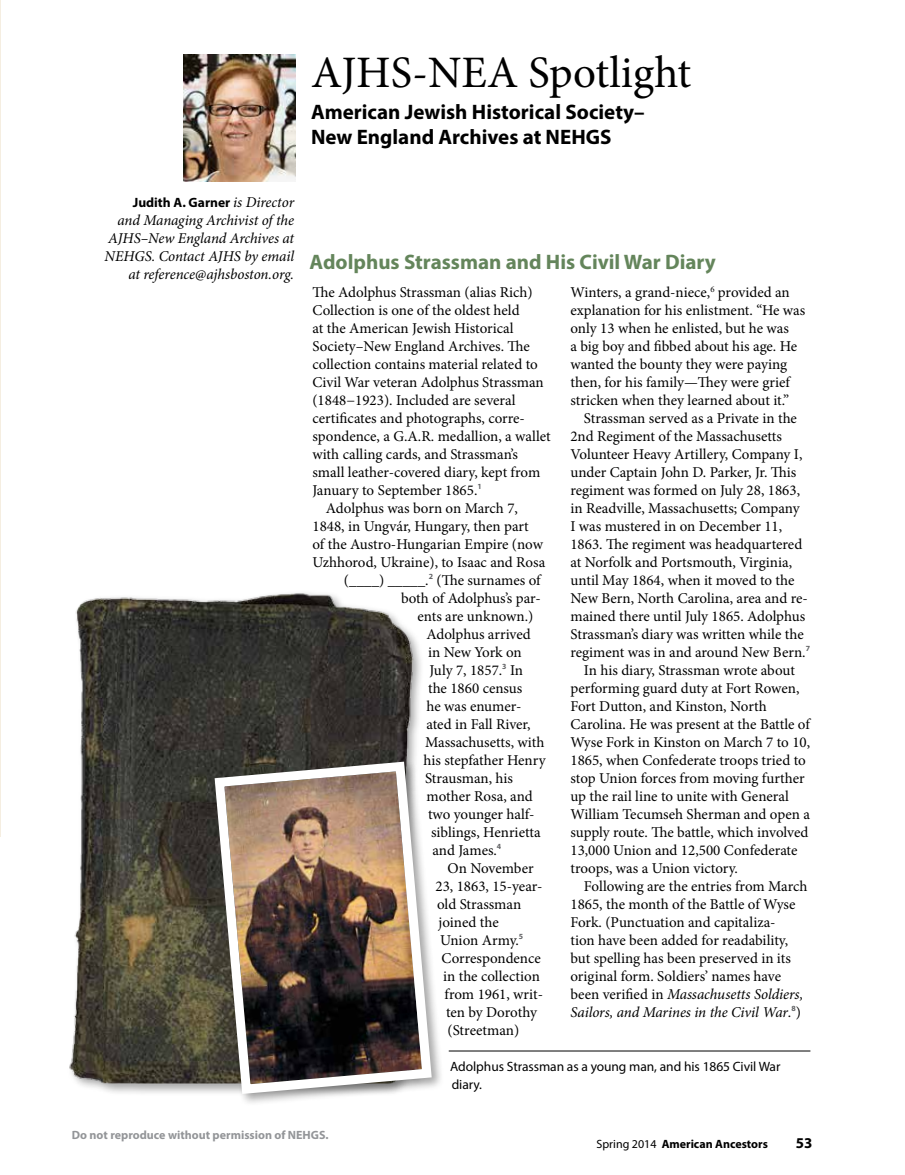
<style>
.page{position:relative;width:905px;height:1175px;background:#fff}
.page>*{position:absolute;margin:0;border:0;box-sizing:border-box;transform-origin:0 0}
.t1{font:45px "Minion Pro";color:#000}
.t2{font:700 21px/25.2px "Myriad Pro";color:#000}
.t3{font:700 21px "Myriad Pro";color:#64855b}
.t4{font:15px/18px "Minion Pro";letter-spacing:-.005em;color:#000}
.t5{font:italic 15px/18px "Minion Pro";letter-spacing:-.005em;color:#000;text-align:right}
.t6{font:700 15px "Myriad Pro";color:#000}
.t7{font:13.5px/18px "Myriad Pro";letter-spacing:-.005em;color:#000}
.t8{font:700 13.5px "Myriad Pro";color:#000}
.t9{font:700 12px "Myriad Pro";color:#939598}
.t10{font:700 12px "Myriad Pro";color:#000}
.s1{font-family:"Minion Pro";font-weight:400;font-style:italic;font-size:15px}
.s2{font-style:normal}
.s3{font-weight:400}
</style>
<div class="page">
<hr style="left:0;top:0;width:1px;height:1174px;background:#f5eee1">
<div style="left:0;top:837px;width:94px;height:337px;background:#fff"></div>
<img style="left:69px;top:593px;width:352px;height:490px">
<img style="left:184px;top:54px;width:112px;height:127px">
<div style="left:212px;top:758px;width:232px;height:348px;background:#000;opacity:.35"></div>
<img style="left:210px;top:756px;width:226px;height:342px">
<hr style="left:448px;top:1050px;width:362px;height:1px;background:#000">
<h1 class="t1" style="left:311px;top:42px;width:382px">AJHS-NEA Spotlight</h1>
<h2 class="t2" style="left:311px;top:98px;width:335px">American Jewish Historical Society–<br>New England Archives at NEHGS</h2>
<p class="t8" style="left:133px;top:194px;width:163px">Judith A. Garner <span class="s1">is Director</span></p>
<p class="t5" style="left:104px;top:211px;width:192px">and Managing Archivist of the<br>AJHS–New England Archives at<br>NEHGS. Contact AJHS by email at reference@ajhsboston.org.</p>
<h2 class="t3" style="left:309px;top:248px;width:408px">Adolphus Strassman and His Civil War Diary</h2>
<p class="t4" style="left:312px;top:283px;width:222px">The Adolphus Strassman (alias Rich)</p>
<p class="t4" style="left:312px;top:301px;width:209px">Collection is one of the oldest held</p>
<p class="t4" style="left:312px;top:319px;width:203px">at the American Jewish Historical</p>
<p class="t4" style="left:312px;top:337px;width:219px">Society–New England Archives. The</p>
<p class="t4" style="left:312px;top:355px;width:227px">collection contains material related to</p>
<p class="t4" style="left:312px;top:373px;width:233px">Civil War veteran Adolphus Strassman</p>
<p class="t4" style="left:312px;top:391px;width:204px">(1848−1923). Included are several</p>
<p class="t4" style="left:312px;top:409px;width:214px">certificates and photographs, corre-</p>
<p class="t4" style="left:312px;top:427px;width:240px">spondence, a G.A.R. medallion, a wallet</p>
<p class="t4" style="left:312px;top:445px;width:207px">with calling cards, and Strassman’s</p>
<p class="t4" style="left:312px;top:463px;width:229px">small leather-covered diary, kept from</p>
<p class="t4" style="left:312px;top:481px;width:171px">January to September 1865.<sup>1</sup></p>
<p class="t4" style="left:326px;top:499px;width:193px">Adolphus was born on March 7,</p>
<p class="t4" style="left:312px;top:517px;width:218px">1848, in Ungvár, Hungary, then part</p>
<p class="t4" style="left:312px;top:535px;width:232px">of the Austro-Hungarian Empire (now</p>
<p class="t4" style="left:312px;top:553px;width:234px">Uzhhorod, Ukraine), to Isaac and Rosa</p>
<p class="t4" style="left:344px;top:571px;width:198px">(____) _____.<sup>2</sup> (The surnames of</p>
<p class="t4" style="left:401px;top:589px;width:141px">both of Adolphus’s par-</p>
<p class="t4" style="left:417px;top:607px;width:117px">ents are unknown.)</p>
<p class="t4" style="left:426px;top:625px;width:106px">Adolphus arrived</p>
<p class="t4" style="left:428px;top:643px;width:95px">in New York on</p>
<p class="t4" style="left:429px;top:661px;width:95px">July 7, 1857.<sup>3</sup> In</p>
<p class="t4" style="left:428px;top:679px;width:96px">the 1860 census</p>
<p class="t4" style="left:426px;top:697px;width:96px">he was enumer-</p>
<p class="t4" style="left:426px;top:715px;width:106px">ated in Fall River,</p>
<p class="t4" style="left:425px;top:733px;width:121px">Massachusetts, with</p>
<p class="t4" style="left:423px;top:751px;width:124px">his stepfather Henry</p>
<p class="t4" style="left:425px;top:769px;width:90px">Strausman, his</p>
<p class="t4" style="left:426px;top:787px;width:108px">mother Rosa, and</p>
<p class="t4" style="left:428px;top:805px;width:108px">two younger half-</p>
<p class="t4" style="left:431px;top:823px;width:111px">siblings, Henrietta</p>
<p class="t4" style="left:432px;top:841px;width:70px">and James.<sup>4</sup></p>
<p class="t4" style="left:447px;top:859px;width:88px">On November</p>
<p class="t4" style="left:435px;top:877px;width:108px">23, 1863, 15-year-</p>
<p class="t4" style="left:437px;top:895px;width:86px">old Strassman</p>
<p class="t4" style="left:438px;top:913px;width:62px">joined the</p>
<p class="t4" style="left:440px;top:931px;width:85px">Union Army.<sup>5</sup></p>
<p class="t4" style="left:441px;top:949px;width:101px">Correspondence</p>
<p class="t4" style="left:443px;top:967px;width:98px">in the collection</p>
<p class="t4" style="left:444px;top:985px;width:100px">from 1961, writ-</p>
<p class="t4" style="left:446px;top:1003px;width:93px">ten by Dorothy</p>
<p class="t4" style="left:447px;top:1021px;width:73px">(Streetman)</p>
<p class="t4" style="left:570px;top:283px;width:236px">Winters, a grand-niece,<sup>6</sup> provided an explanation for his enlistment. “He was only 13 when he enlisted, but he was<br>a big boy and fibbed about his age. He wanted the bounty they were paying then, for his family—They were grief stricken when they learned about it.”</p>
<p class="t4" style="left:584px;top:409px;width:214px">Strassman served as a Private in the</p>
<p class="t4" style="left:570px;top:427px;width:213px">2nd Regiment of the Massachusetts</p>
<p class="t4" style="left:570px;top:445px;width:233px">Volunteer Heavy Artillery, Company I,</p>
<p class="t4" style="left:570px;top:463px;width:227px">under Captain John D. Parker, Jr. This</p>
<p class="t4" style="left:570px;top:481px;width:231px">regiment was formed on July 28, 1863,</p>
<p class="t4" style="left:570px;top:499px;width:231px">in Readville, Massachusetts; Company</p>
<p class="t4" style="left:570px;top:517px;width:213px">I was mustered in on December 11,</p>
<p class="t4" style="left:570px;top:535px;width:233px">1863. The regiment was headquartered</p>
<p class="t4" style="left:570px;top:553px;width:223px">at Norfolk and Portsmouth, Virginia,</p>
<p class="t4" style="left:570px;top:571px;width:226px">until May 1864, when it moved to the</p>
<p class="t4" style="left:570px;top:589px;width:239px">New Bern, North Carolina, area and re-</p>
<p class="t4" style="left:570px;top:607px;width:236px">mained there until July 1865. Adolphus</p>
<p class="t4" style="left:570px;top:625px;width:235px">Strassman’s diary was written while the</p>
<p class="t4" style="left:570px;top:643px;width:241px">regiment was in and around New Bern.<sup>7</sup></p>
<p class="t4" style="left:584px;top:661px;width:212px">In his diary, Strassman wrote about</p>
<p class="t4" style="left:570px;top:679px;width:230px">performing guard duty at Fort Rowen,</p>
<p class="t4" style="left:570px;top:697px;width:198px">Fort Dutton, and Kinston, North</p>
<p class="t4" style="left:570px;top:715px;width:241px">Carolina. He was present at the Battle of</p>
<p class="t4" style="left:570px;top:733px;width:241px">Wyse Fork in Kinston on March 7 to 10,</p>
<p class="t4" style="left:570px;top:751px;width:237px">1865, when Confederate troops tried to</p>
<p class="t4" style="left:570px;top:769px;width:236px">stop Union forces from moving further</p>
<p class="t4" style="left:570px;top:787px;width:220px">up the rail line to unite with General</p>
<p class="t4" style="left:570px;top:805px;width:241px">William Tecumseh Sherman and open a</p>
<p class="t4" style="left:570px;top:823px;width:239px">supply route. The battle, which involved</p>
<p class="t4" style="left:570px;top:841px;width:228px">13,000 Union and 12,500 Confederate</p>
<p class="t4" style="left:570px;top:859px;width:169px">troops, was a Union victory.</p>
<p class="t4" style="left:584px;top:877px;width:225px">Following are the entries from March</p>
<p class="t4" style="left:570px;top:895px;width:226px">1865, the month of the Battle of Wyse</p>
<p class="t4" style="left:570px;top:913px;width:207px">Fork. (Punctuation and capitaliza-</p>
<p class="t4" style="left:570px;top:931px;width:219px">tion have been added for readability,</p>
<p class="t4" style="left:570px;top:949px;width:222px">but spelling has been preserved in its</p>
<p class="t4" style="left:570px;top:967px;width:212px">original form. Soldiers’ names have</p>
<p class="t5" style="left:570px;top:985px;width:234px"><span class="s2">been verified in</span> Massachusetts Soldiers,</p>
<p class="t5" style="left:570px;top:1003px;width:232px">Sailors, and Marines in the Civil War<span class="s2">.</span><sup>8</sup><span class="s2">)</span></p>
<p class="t7" style="left:450px;top:1057px;width:332px">Adolphus Strassman as a young man, and his 1865 Civil War diary.</p>
<p class="t9" style="left:72px;top:1127px;width:258px">Do not reproduce without permission of NEHGS.</p>
<p class="t10" style="left:596px;top:1136px;width:173px"><span class="s3">Spring 2014</span> American Ancestors</p>
<p class="t6" style="left:796px;top:1133px;width:18px">53</p>
</div>
